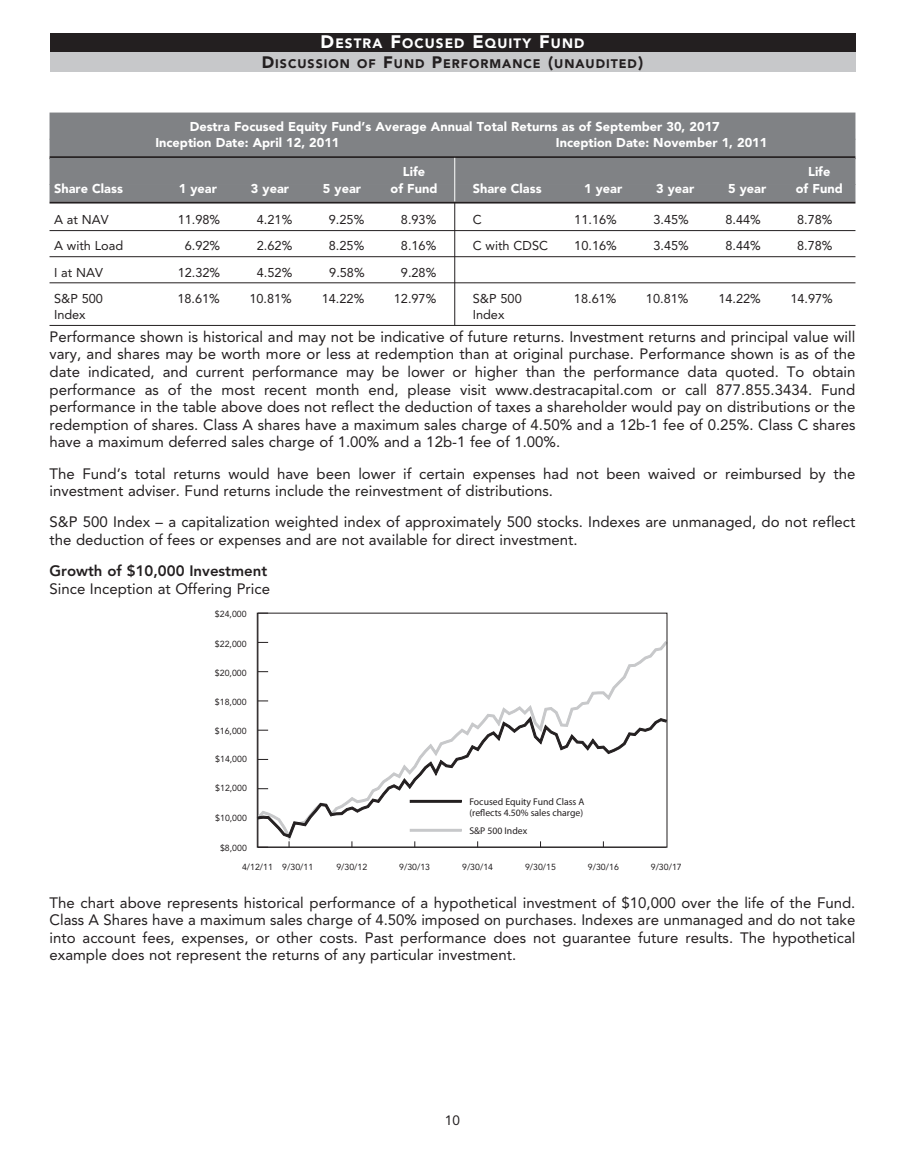
<style>
.page{position:relative;width:905px;height:1175px;background:#fff}
.page>*{position:absolute;margin:0;border:0;box-sizing:border-box;transform-origin:0 0}
.t1{font:15px/17.7px "Avenir LT Std";color:#231f20;text-align:justify}
.t2{font:800 15px "Avenir LT Std";color:#231f20}
.t3{font:900 13.5px "Avenir LT Std";letter-spacing:.08em;color:#fff}
.t4{font:13.5px "Avenir LT Std";color:#231f20}
.t5{font:12.75px "Avenir LT Std";color:#231f20}
.t6{font:900 12.75px/16.5px "Avenir LT Std";color:#fff}
.t7{font:900 12.3px "Avenir LT Std";letter-spacing:.08em;color:#231f20}
.t8{font:9.75px/11.7px "Myriad Pro";color:#231f20}
.t9{font:8.7px "Avenir LT Std";color:#231f20}
.s1{font-size:18px}
.s2{font-size:16.5px}
</style>
<div class="page">
<div style="left:50px;top:33px;width:805px;height:19px;background:#231f20"></div>
<div style="left:50px;top:52px;width:805px;height:20px;background:#c7c8ca"></div>
<div style="left:50px;top:112px;width:805px;height:28px;background:#808285"></div>
<div style="left:50px;top:139px;width:805px;height:17px;background:#808285"></div>
<hr style="left:50px;top:156px;width:805px;height:3px;background:#231f20">
<div style="left:50px;top:158px;width:805px;height:27px;background:#808285"></div>
<div style="left:50px;top:184px;width:805px;height:17px;background:#808285"></div>
<hr style="left:50px;top:201px;width:805px;height:2px;background:#231f20">
<hr style="left:50px;top:230px;width:805px;height:1px;background:#231f20">
<hr style="left:50px;top:256px;width:805px;height:1px;background:#231f20">
<hr style="left:50px;top:282px;width:805px;height:1px;background:#231f20">
<hr style="left:50px;top:325px;width:805px;height:1px;background:#231f20">
<svg style="left:256px;top:641px;width:409px;height:199px"></svg>
<svg style="left:259px;top:716px;width:406px;height:122px"></svg>
<hr style="left:454px;top:202px;width:1px;height:124px;background:#231f20">
<hr style="left:454px;top:158px;width:1px;height:43px;background:#fff">
<p class="t3" style="left:320px;top:38px;width:265px"><span class="s1">D</span>ESTRA <span class="s1">F</span>OCUSED <span class="s1">E</span>QUITY <span class="s1">F</span>UND</p>
<p class="t7" style="left:262px;top:59px;width:383px"><span class="s2">D</span>ISCUSSION OF <span class="s2">F</span>UND <span class="s2">P</span>ERFORMANCE <span class="s2">(</span>UNAUDITED<span class="s2">)</span></p>
<p class="t6" style="left:155px;top:119px;width:566px;text-indent:34px">Destra Focused Equity Fund’s Average Annual Total Returns as of September 30, 2017<br>Inception Date: April 12, 2011</p>
<p class="t6" style="left:556px;top:136px;width:213px">Inception Date: November 1, 2011</p>
<p class="t6" style="left:403px;top:164px;width:24px">Life</p>
<p class="t6" style="left:808px;top:164px;width:24px">Life</p>
<p class="t6" style="left:54px;top:181px;width:70px">Share Class</p>
<p class="t6" style="left:179px;top:181px;width:40px">1 year</p>
<p class="t6" style="left:251px;top:181px;width:40px">3 year</p>
<p class="t6" style="left:323px;top:181px;width:40px">5 year</p>
<p class="t6" style="left:390px;top:181px;width:48px">of Fund</p>
<p class="t6" style="left:473px;top:181px;width:70px">Share Class</p>
<p class="t6" style="left:584px;top:181px;width:40px">1 year</p>
<p class="t6" style="left:656px;top:181px;width:40px">3 year</p>
<p class="t6" style="left:728px;top:181px;width:40px">5 year</p>
<p class="t6" style="left:795px;top:181px;width:48px">of Fund</p>
<p class="t5" style="left:54px;top:215px;width:56px">A at NAV</p>
<p class="t5" style="left:178px;top:215px;width:44px">11.98%</p>
<p class="t5" style="left:257px;top:215px;width:37px">4.21%</p>
<p class="t5" style="left:329px;top:215px;width:37px">9.25%</p>
<p class="t5" style="left:401px;top:215px;width:37px">8.93%</p>
<p class="t5" style="left:472px;top:215px;width:10px">C</p>
<p class="t5" style="left:574px;top:215px;width:44px">11.16%</p>
<p class="t5" style="left:653px;top:215px;width:37px">3.45%</p>
<p class="t5" style="left:725px;top:215px;width:37px">8.44%</p>
<p class="t5" style="left:797px;top:215px;width:37px">8.78%</p>
<p class="t5" style="left:54px;top:241px;width:71px">A with Load</p>
<p class="t5" style="left:185px;top:241px;width:37px">6.92%</p>
<p class="t5" style="left:257px;top:241px;width:37px">2.62%</p>
<p class="t5" style="left:329px;top:241px;width:37px">8.25%</p>
<p class="t5" style="left:401px;top:241px;width:37px">8.16%</p>
<p class="t5" style="left:472px;top:241px;width:77px">C with CDSC</p>
<p class="t5" style="left:574px;top:241px;width:44px">10.16%</p>
<p class="t5" style="left:653px;top:241px;width:37px">3.45%</p>
<p class="t5" style="left:725px;top:241px;width:37px">8.44%</p>
<p class="t5" style="left:797px;top:241px;width:37px">8.78%</p>
<p class="t5" style="left:54px;top:267px;width:50px">I at NAV</p>
<p class="t5" style="left:178px;top:267px;width:44px">12.32%</p>
<p class="t5" style="left:257px;top:267px;width:37px">4.52%</p>
<p class="t5" style="left:329px;top:267px;width:37px">9.58%</p>
<p class="t5" style="left:401px;top:267px;width:37px">9.28%</p>
<p class="t5" style="left:54px;top:293px;width:51px">S&amp;P 500</p>
<p class="t5" style="left:177px;top:293px;width:44px">18.61%</p>
<p class="t5" style="left:249px;top:293px;width:44px">10.81%</p>
<p class="t5" style="left:322px;top:293px;width:44px">14.22%</p>
<p class="t5" style="left:394px;top:293px;width:44px">12.97%</p>
<p class="t5" style="left:472px;top:293px;width:51px">S&amp;P 500</p>
<p class="t5" style="left:574px;top:293px;width:44px">18.61%</p>
<p class="t5" style="left:646px;top:293px;width:44px">10.81%</p>
<p class="t5" style="left:718px;top:293px;width:44px">14.22%</p>
<p class="t5" style="left:790px;top:293px;width:44px">14.97%</p>
<p class="t5" style="left:54px;top:309px;width:33px">Index</p>
<p class="t5" style="left:472px;top:309px;width:33px">Index</p>
<p class="t1" style="left:50px;top:329px;width:807px">Performance shown is historical and may not be indicative of future returns. Investment returns and principal value will vary, and shares may be worth more or less at redemption than at original purchase. Performance shown is as of the date indicated, and current performance may be lower or higher than the performance data quoted. To obtain performance as of the most recent month end, please visit www.destracapital.com or call 877.855.3434. Fund performance in the table above does not reflect the deduction of taxes a shareholder would pay on distributions or the redemption of shares. Class A shares have a maximum sales charge of 4.50% and a 12b-1 fee of 0.25%. Class C shares have a maximum deferred sales charge of 1.00% and a 12b-1 fee of 1.00%.</p>
<p class="t1" style="left:50px;top:466px;width:807px">The Fund’s total returns would have been lower if certain expenses had not been waived or reimbursed by the investment adviser. Fund returns include the reinvestment of distributions.</p>
<p class="t1" style="left:50px;top:514px;width:807px">S&amp;P 500 Index – a capitalization weighted index of approximately 500 stocks. Indexes are unmanaged, do not reflect the deduction of fees or expenses and are not available for direct investment.</p>
<p class="t2" style="left:50px;top:565px;width:219px">Growth of $10,000 Investment</p>
<p class="t1" style="left:50px;top:581px;width:222px">Since Inception at Offering Price</p>
<p class="t9" style="left:215px;top:611px;width:33px">$24,000</p>
<p class="t9" style="left:215px;top:640px;width:33px">$22,000</p>
<p class="t9" style="left:215px;top:669px;width:33px">$20,000</p>
<p class="t9" style="left:215px;top:698px;width:33px">$18,000</p>
<p class="t9" style="left:215px;top:728px;width:33px">$16,000</p>
<p class="t9" style="left:215px;top:755px;width:33px">$14,000</p>
<p class="t9" style="left:215px;top:784px;width:33px">$12,000</p>
<p class="t9" style="left:215px;top:814px;width:33px">$10,000</p>
<p class="t9" style="left:220px;top:845px;width:28px">$8,000</p>
<p class="t8" style="left:469px;top:796px;width:116px">Focused Equity Fund Class A (reflects 4.50% sales charge)</p>
<p class="t8" style="left:469px;top:825px;width:59px">S&amp;P 500 Index</p>
<p class="t9" style="left:242px;top:863px;width:73px">4/12/11 9/30/11</p>
<p class="t9" style="left:336px;top:863px;width:32px">9/30/12</p>
<p class="t9" style="left:399px;top:863px;width:32px">9/30/13</p>
<p class="t9" style="left:462px;top:863px;width:32px">9/30/14</p>
<p class="t9" style="left:525px;top:863px;width:32px">9/30/15</p>
<p class="t9" style="left:588px;top:863px;width:32px">9/30/16</p>
<p class="t9" style="left:651px;top:863px;width:32px">9/30/17</p>
<p class="t1" style="left:50px;top:895px;width:807px">The chart above represents historical performance of a hypothetical investment of $10,000 over the life of the Fund.<br>Class A Shares have a maximum sales charge of 4.50% imposed on purchases. Indexes are unmanaged and do not take into account fees, expenses, or other costs. Past performance does not guarantee future results. The hypothetical example does not represent the returns of any particular investment.</p>
<p class="t4" style="left:445px;top:1115px;width:17px">10</p>
</div>
